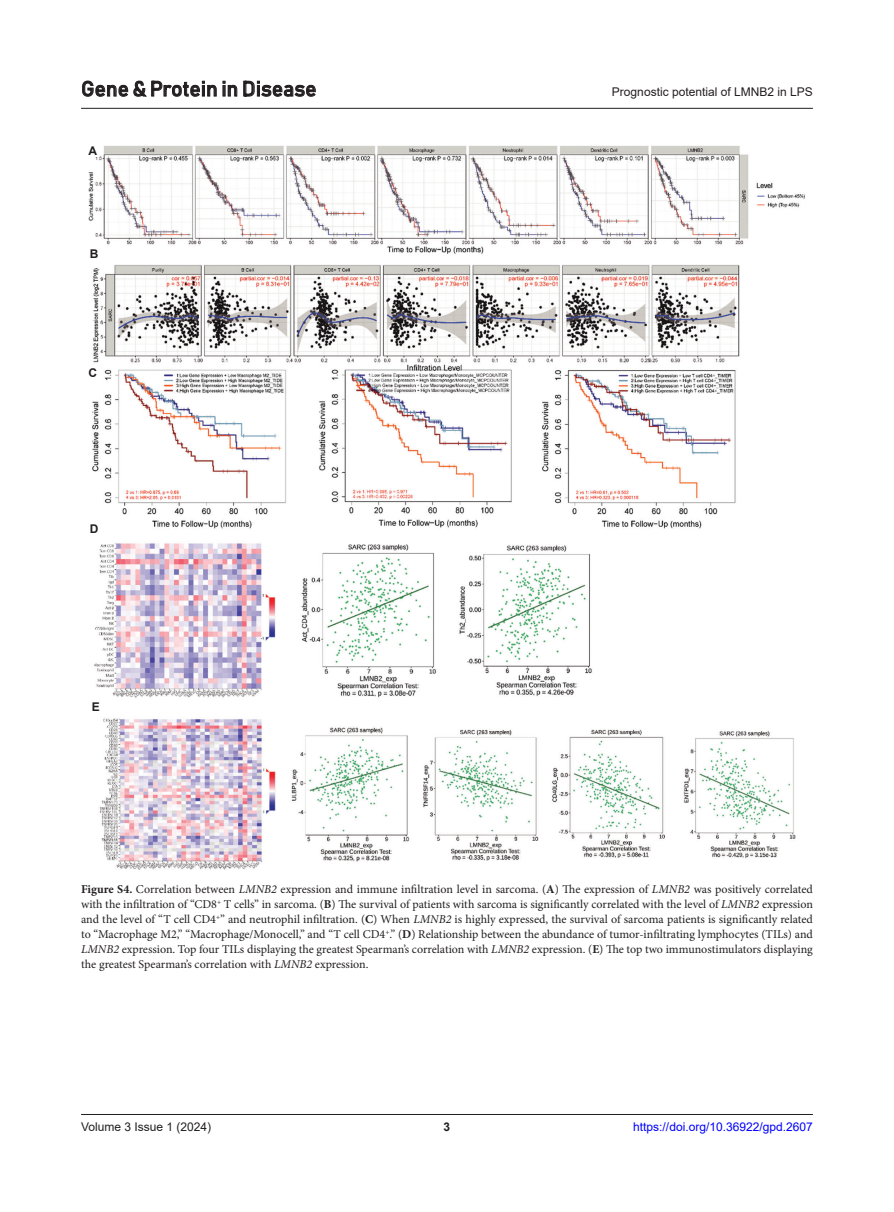
<style>
.page{position:relative;width:894px;height:1212px;background:#fff}
.page>*{position:absolute;margin:0;border:0;box-sizing:border-box;transform-origin:0 0}
.t1{font:21px "Bahnschrift";color:#231f20}
.FGC{font:12px/15px "Minion Pro";color:#231f20;text-align:justify}
.t2{font:12px "Arial";color:#231f20}
.t3{font:12px "Arial";color:#00f}
.LABEL{font:700 12px "Arial";color:#231f20}
.s1{font-weight:700}
.s2{font-style:italic}
</style>
<div class="page">
<hr style="left:81px;top:1114px;width:731px;height:1px;background:#231f20">
<svg style="left:82px;top:80px;width:155px;height:17px"></svg>
<svg style="left:243px;top:80px;width:73px;height:17px"></svg>
<hr style="left:81px;top:108px;width:731px;height:1px;background:#231f20">
<img style="left:88px;top:145px;width:717px;height:725px">
<div style="left:86px;top:144px;width:13px;height:13px;background:#fff"></div>
<div style="left:88px;top:248px;width:13px;height:12px;background:#fff"></div>
<div style="left:86px;top:366px;width:13px;height:13px;background:#fff"></div>
<div style="left:88px;top:522px;width:13px;height:13px;background:#fff"></div>
<div style="left:89px;top:700px;width:13px;height:13px;background:#fff"></div>
<h1 class="t1" style="left:81px;top:75px;width:237px">Gene &amp; Protein in Disease</h1>
<p class="t2" style="left:611px;top:83px;width:202px">Prognostic potential of LMNB2 in LPS</p>
<p class="LABEL" style="left:88px;top:142px;width:10px">A</p>
<p class="LABEL" style="left:90px;top:246px;width:10px">B</p>
<p class="LABEL" style="left:88px;top:364px;width:10px">C</p>
<p class="LABEL" style="left:90px;top:520px;width:10px">D</p>
<p class="LABEL" style="left:92px;top:698px;width:10px">E</p>
<p class="FGC" style="left:81px;top:882px;width:733px"><span class="s1">Figure S4.</span> Correlation between <span class="s2">LMNB2</span> expression and immune infiltration level in sarcoma. (<span class="s1">A</span>) The expression of <span class="s2">LMNB2</span> was positively correlated with the infiltration of “CD8<sup>+</sup> T cells” in sarcoma. (<span class="s1">B</span>) The survival of patients with sarcoma is significantly correlated with the level of <span class="s2">LMNB2</span> expression and the level of “T cell CD4<sup>+</sup>” and neutrophil infiltration. (<span class="s1">C</span>) When <span class="s2">LMNB2</span> is highly expressed, the survival of sarcoma patients is significantly related to “Macrophage M2,” “Macrophage/Monocell,” and “T cell CD4<sup>+</sup>.” (<span class="s1">D</span>) Relationship between the abundance of tumor-infiltrating lymphocytes (TILs) and <span class="s2">LMNB2</span> expression. Top four TILs displaying the greatest Spearman’s correlation with <span class="s2">LMNB2</span> expression. (<span class="s1">E</span>) The top two immunostimulators displaying the greatest Spearman’s correlation with <span class="s2">LMNB2</span> expression.</p>
<p class="t2" style="left:81px;top:1118px;width:132px">Volume 3 Issue 1 (2024)</p>
<p class="LABEL" style="left:443px;top:1118px;width:8px">3</p>
<p class="t3" style="left:633px;top:1118px;width:181px">https://doi.org/10.36922/gpd.2607</p>
</div>
